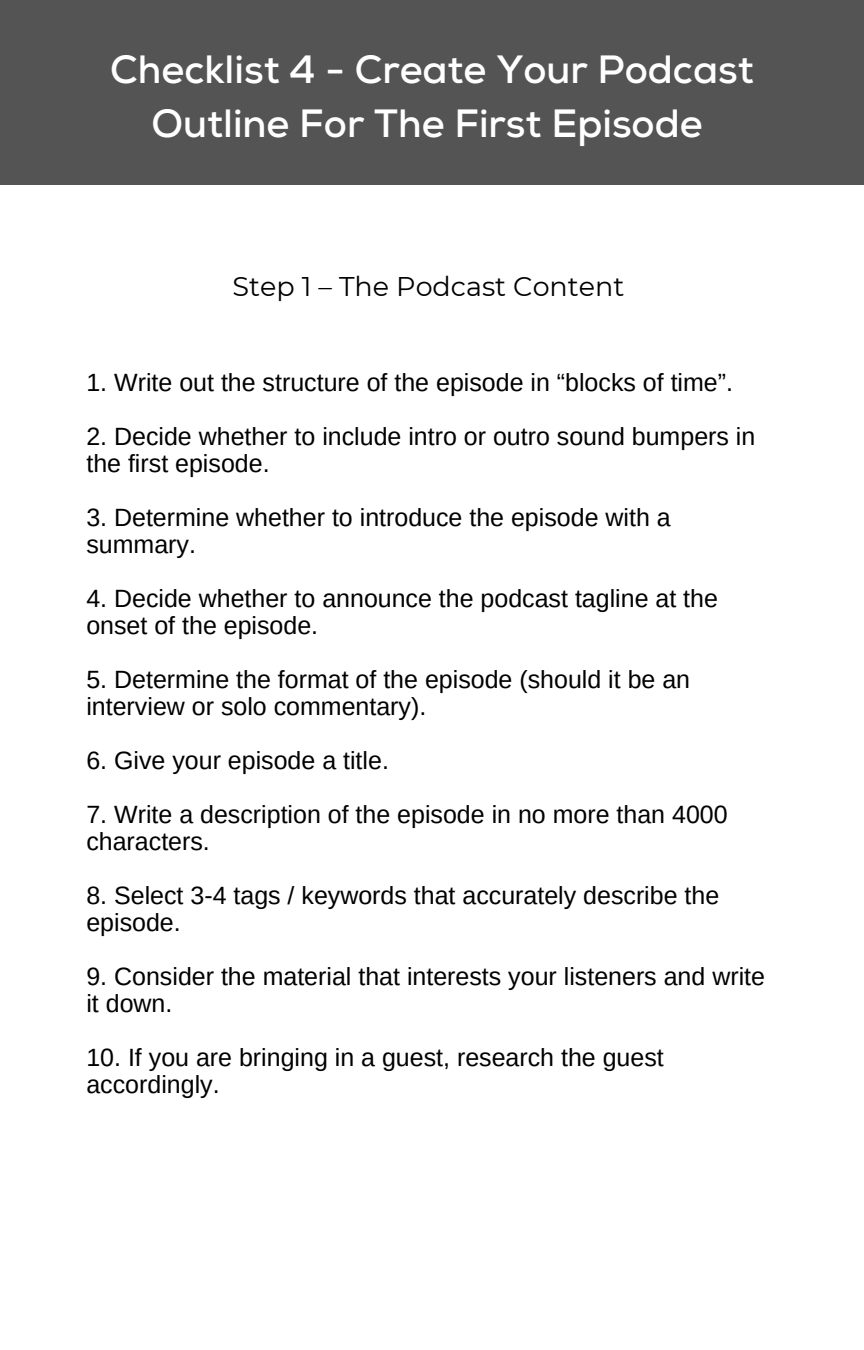
<style>
.page{position:relative;width:864px;height:1350px;background:#fff}
.page>*{position:absolute;margin:0;border:0;box-sizing:border-box;transform-origin:0 0}
.t1{font:700 39.38px/54px "Nexa";color:#fff;text-align:center}
.t2{font:27px "Montserrat";color:#000}
.t3{font:24.97px/27px "Arimo";color:#000}
</style>
<div class="page">
<div style="left:0;top:0;width:864px;height:185px;background:#545454"></div>
<h1 class="t1" style="left:110px;top:44px;width:645px">Checklist 4 - Create Your Podcast<br>Outline For The First Episode</h1>
<p class="t2" style="left:232px;top:270px;width:393px">Step 1 – The Podcast Content</p>
<p class="t3" style="left:86px;top:369px;width:648px">1. Write out the structure of the episode in “blocks of time”.</p>
<p class="t3" style="left:86px;top:423px;width:671px">2. Decide whether to include intro or outro sound bumpers in the first episode.</p>
<p class="t3" style="left:86px;top:504px;width:586px">3. Determine whether to introduce the episode with a summary.</p>
<p class="t3" style="left:86px;top:585px;width:633px">4. Decide whether to announce the podcast tagline at the onset of the episode.</p>
<p class="t3" style="left:86px;top:666px;width:605px">5. Determine the format of the episode (should it be an interview or solo commentary).</p>
<p class="t3" style="left:86px;top:747px;width:304px">6. Give your episode a title.</p>
<p class="t3" style="left:86px;top:801px;width:643px">7. Write a description of the episode in no more than 4000 characters.</p>
<p class="t3" style="left:86px;top:882px;width:634px">8. Select 3-4 tags / keywords that accurately describe the episode.</p>
<p class="t3" style="left:86px;top:963px;width:680px">9. Consider the material that interests your listeners and write it down.</p>
<p class="t3" style="left:86px;top:1044px;width:579px">10. If you are bringing in a guest, research the guest accordingly.</p>
</div>
